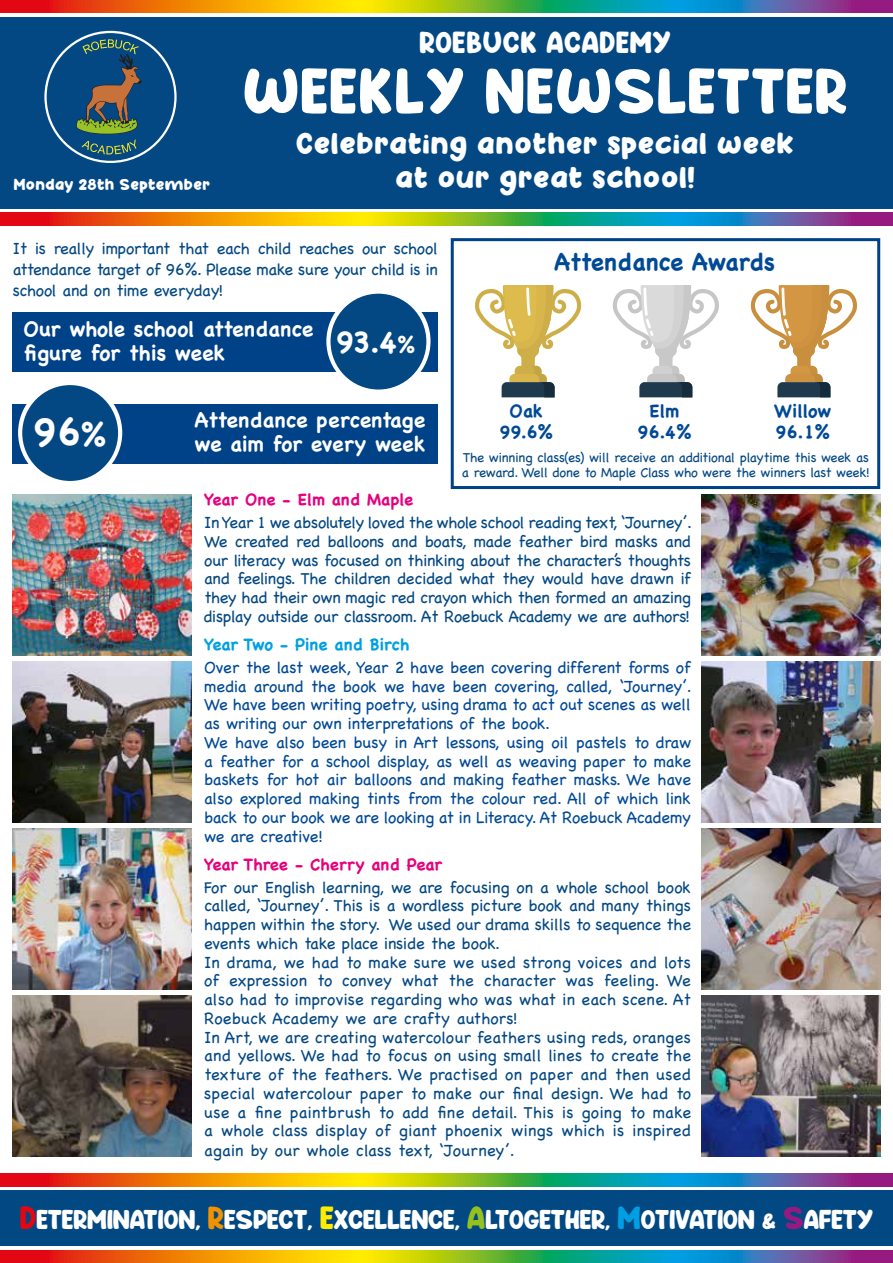
<style>
.page{position:relative;width:893px;height:1263px;background:#fff}
.page>*{position:absolute;margin:0;border:0;box-sizing:border-box;transform-origin:0 0}
.t1{font:60px "Happy School";letter-spacing:.025em;color:#fff}
.t2{font:700 39px "Chalkboard SE";color:#fff}
.t3{font:700 30px "Chalkboard SE";color:#fff}
.t4{font:28.5px/34.2px "Happy School";letter-spacing:.025em;color:#fff;text-align:center}
.t5{font:25.5px "Happy School";letter-spacing:-.005em;color:#fff}
.t6{font:700 24px "Chalkboard SE";color:#004996}
.t7{font:700 21px/24px "Chalkboard SE";color:#fff}
.t8{font:700 18px/21px "Chalkboard SE";color:#004996;text-align:center}
.t9{font:300 16.5px/18.8px "Chalkboard SE";letter-spacing:.005em;color:#044883;text-align:justify}
.t10{font:300 16.5px/18.8px "Chalkboard SE";letter-spacing:-.01em;color:#004996}
.t11{font:700 16.5px "Chalkboard SE";color:#e6007d}
.t12{font:700 16.5px "Chalkboard SE";color:#009fe3}
.t13{font:15px "Happy School";letter-spacing:.025em;color:#fff}
.t14{font:300 13.5px/15px "Chalkboard SE";letter-spacing:-.02em;color:#044883}
.s1{font-size:21px}
.s2{font-size:30px}
.s3{font-size:30px;color:#e30613}
.s4{font-size:30px;color:#f39200}
.s5{font-size:30px;color:#ffed00}
.s6{font-size:30px;color:#95c11f}
.s7{font-size:30px;color:#009fe3}
.s8{font-size:30px;color:#951b81}
</style>
<div class="page">
<svg style="left:0;top:0;width:893px;height:13px;background:#958949"></svg>
<svg style="left:0;top:1250px;width:893px;height:13px;background:#958949"></svg>
<svg style="left:0;top:1174px;width:893px;height:12px;background:#958949"></svg>
<svg style="left:0;top:213px;width:893px;height:12px;background:#958949"></svg>
<div style="left:0;top:1191px;width:893px;height:55px;background:#024882"></div>
<div style="left:0;top:17px;width:893px;height:191px;background:#044883"></div>
<svg style="left:44px;top:39px;width:133px;height:124px"></svg>
<img style="left:702px;top:494px;width:178px;height:162px">
<img style="left:13px;top:661px;width:178px;height:162px">
<img style="left:702px;top:828px;width:178px;height:162px">
<img style="left:13px;top:995px;width:178px;height:162px">
<img style="left:13px;top:494px;width:178px;height:162px">
<img style="left:702px;top:661px;width:178px;height:162px">
<img style="left:13px;top:828px;width:178px;height:162px">
<img style="left:702px;top:995px;width:178px;height:162px">
<div style="left:13px;top:313px;width:425px;height:59px;background:#004288"></div>
<svg style="left:326px;top:289px;width:105px;height:104px"></svg>
<div style="left:331px;top:294px;width:95px;height:95px;background:#044883;border-radius:50%"></div>
<svg style="left:475px;top:285px;width:107px;height:112px"></svg>
<svg style="left:612px;top:285px;width:107px;height:112px"></svg>
<svg style="left:750px;top:285px;width:107px;height:112px"></svg>
<div style="left:451px;top:238px;width:429px;height:251px;border:3px solid #004288"></div>
<div style="left:13px;top:404px;width:425px;height:59px;background:#004288"></div>
<div style="left:18px;top:381px;width:104px;height:104px;background:#fff;border-radius:50%"></div>
<div style="left:22px;top:385px;width:96px;height:96px;background:#044883;border-radius:50%"></div>
<p class="t13" style="left:14px;top:178px;width:197px">Monday 28th September</p>
<h3 class="t4" style="left:419px;top:29px;width:253px">ROEBUCK ACADEMY</h3>
<h1 class="t1" style="left:243px;top:65px;width:606px">WEEKLY NEWSLETTER</h1>
<h3 class="t4" style="left:296px;top:129px;width:499px">Celebrating another special week at our great school!</h3>
<p class="t9" style="left:13px;top:237px;width:427px;line-height:21px">It is really important that each child reaches our school attendance target of 96%. Please make sure your child is in school and on time everyday!</p>
<p class="t7" style="left:23px;top:316px;width:291px">Our whole school attendance figure for this week</p>
<h3 class="t3" style="left:336px;top:324px;width:81px">93.4<span class="s1">%</span></h3>
<h3 class="t6" style="left:554px;top:248px;width:223px">Attendance Awards</h3>
<p class="t8" style="left:500px;top:401px;width:55px">Oak<br>99.6%</p>
<p class="t8" style="left:637px;top:401px;width:55px">Elm<br>96.4%</p>
<p class="t8" style="left:774px;top:401px;width:58px">Willow</p>
<p class="t7" style="left:194px;top:408px;width:232px">Attendance percentage we aim for every week</p>
<h2 class="t2" style="left:33px;top:409px;width:75px">96<span class="s2">%</span></h2>
<p class="t8" style="left:775px;top:422px;width:56px">96.1%</p>
<p class="t14" style="left:462px;top:449px;width:409px">The winning class(es) will receive an additional playtime this week as a reward. Well done to Maple Class who were the winners last week!</p>
<p class="t11" style="left:204px;top:490px;width:210px">Year One - Elm and Maple</p>
<p class="t9" style="left:204px;top:512px;width:489px">In Year 1 we absolutely loved the whole school reading text, ‘Journey’.<br>We created red balloons and boats, made feather bird masks and our literacy was focused on thinking about the character’s thoughts and feelings. The children decided what they would have drawn if they had their own magic red crayon which then formed an amazing display outside our classroom. At Roebuck Academy we are authors!</p>
<p class="t12" style="left:204px;top:635px;width:207px">Year Two - Pine and Birch</p>
<p class="t10" style="left:204px;top:657px;width:489px">Over the last week, Year 2 have been covering different forms of media around the book we have been covering, called, ‘Journey’.<br>We have been writing poetry, using drama to act out scenes as well as writing our own interpretations of the book.<br>We have also been busy in Art lessons, using oil pastels to draw a feather for a school display, as well as weaving paper to make baskets for hot air balloons and making feather masks. We have also explored making tints from the colour red. All of which link back to our book we are looking at in Literacy. At Roebuck Academy we are creative!</p>
<p class="t11" style="left:204px;top:854px;width:239px">Year Three - Cherry and Pear</p>
<p class="t9" style="left:204px;top:877px;width:488px;text-align:left">For our English learning, we are focusing on a whole school book called, ‘Journey’. This is a wordless picture book and many things happen within the story. We used our drama skills to sequence the events which take place inside the book.<br>In drama, we had to make sure we used strong voices and lots of expression to convey what the character was feeling. We also had to improvise regarding who was what in each scene. At Roebuck Academy we are crafty authors!<br>In Art, we are creating watercolour feathers using reds, oranges and yellows. We had to focus on using small lines to create the texture of the feathers. We practised on paper and then used special watercolour paper to make our final design. We had to use a fine paintbrush to add fine detail. This is going to make a whole class display of giant phoenix wings which is inspired again by our whole class text, ‘Journey’.</p>
<h3 class="t5" style="left:20px;top:1208px;width:855px"><span class="s3">D</span>ETERMINATION, <span class="s4">R</span>ESPECT, <span class="s5">E</span>XCELLENCE, <span class="s6">A</span>LTOGETHER, <span class="s7">M</span>OTIVATION <span class="s1">&amp;</span> <span class="s8">S</span>AFETY</h3>
</div>
